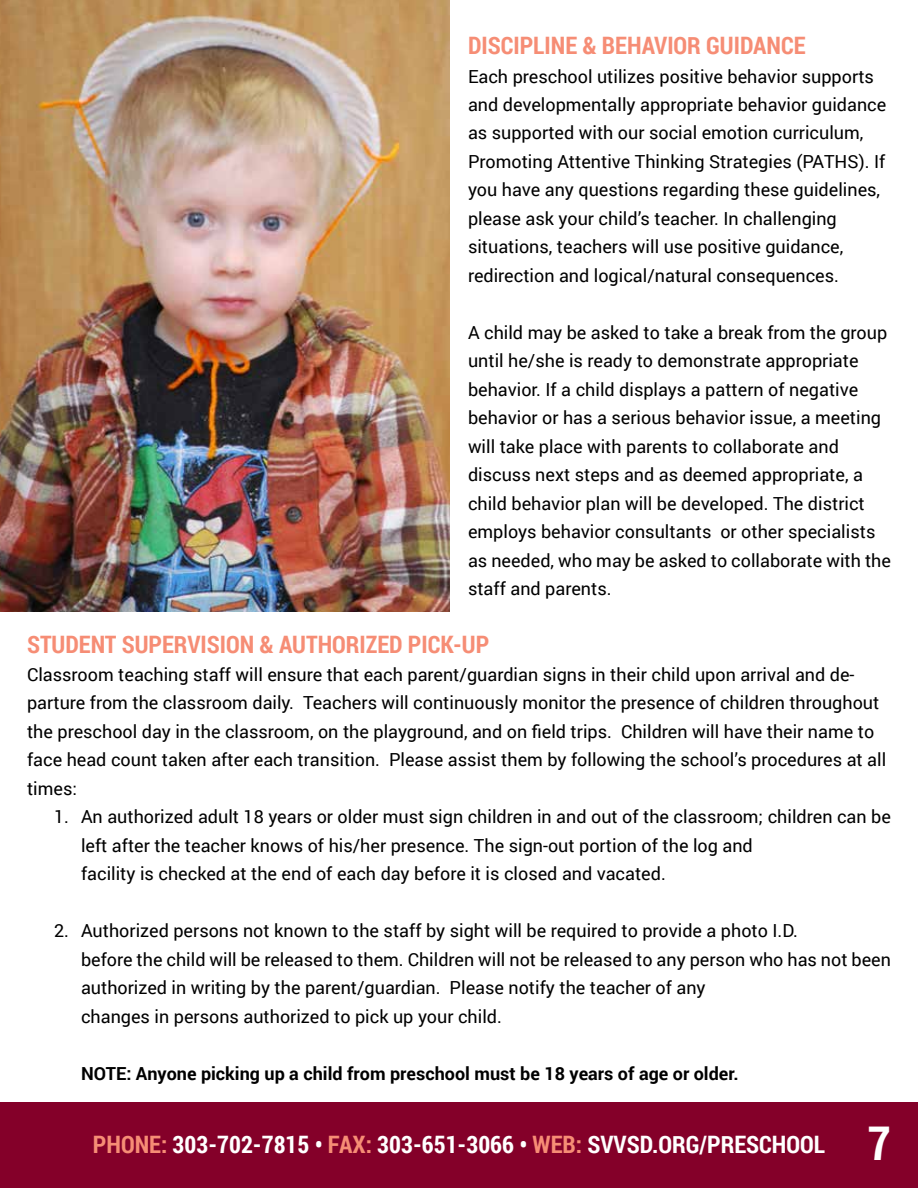
<style>
.page{position:relative;width:918px;height:1188px;background:#fff}
.page>*{position:absolute;margin:0;border:0;box-sizing:border-box;transform-origin:0 0}
.t1{font:700 46.5px "Roboto Condensed";color:#fff}
.t2{font:700 24px "Roboto Condensed";color:#f68d75}
.t3{font:700 24px "Roboto Condensed";color:#fff}
.t4{font:18px/28.5px "Roboto";color:#000}
.t5{font:700 18px "Roboto";color:#000}
.s1{color:#f68d75}
</style>
<div class="page">
<div style="left:0;top:1102px;width:918px;height:86px;background:#840029"></div>
<img style="left:0;top:0;width:449px;height:611px">
<h2 class="t2" style="left:468px;top:29px;width:339px">DISCIPLINE &amp; BEHAVIOR GUIDANCE</h2>
<p class="t4" style="left:468px;top:61px;width:420px">Each preschool utilizes positive behavior supports and developmentally appropriate behavior guidance as supported with our social emotion curriculum, Promoting Attentive Thinking Strategies (PATHS). If you have any questions regarding these guidelines, please ask your child’s teacher. In challenging situations, teachers will use positive guidance, redirection and logical/natural consequences.</p>
<p class="t4" style="left:468px;top:318px;width:425px">A child may be asked to take a break from the group until he/she is ready to demonstrate appropriate behavior. If a child displays a pattern of negative behavior or has a serious behavior issue, a meeting will take place with parents to collaborate and discuss next steps and as deemed appropriate, a child behavior plan will be developed. The district employs behavior consultants or other specialists as needed, who may be asked to collaborate with the staff and parents.</p>
<h2 class="t2" style="left:27px;top:627px;width:464px">STUDENT SUPERVISION &amp; AUTHORIZED PICK-UP</h2>
<p class="t4" style="left:27px;top:660px;width:861px">Classroom teaching staff will ensure that each parent/guardian signs in their child upon arrival and de&shy;parture from the classroom daily. Teachers will continuously monitor the presence of children throughout the preschool day in the classroom, on the playground, and on field trips. Children will have their name to face head count taken after each transition. Please assist them by following the school’s procedures at all times:</p>
<p class="t4" style="left:81px;top:802px;width:811px;text-indent:-27px">1. An authorized adult 18 years or older must sign children in and out of the classroom; children can be left after the teacher knows of his/her presence. The sign-out portion of the log and<br>facility is checked at the end of each day before it is closed and vacated.</p>
<p class="t4" style="left:81px;top:916px;width:811px;text-indent:-27px">2. Authorized persons not known to the staff by sight will be required to provide a photo I.D.<br>before the child will be released to them. Children will not be released to any person who has not been authorized in writing by the parent/guardian. Please notify the teacher of any<br>changes in persons authorized to pick up your child.</p>
<p class="t5" style="left:81px;top:1061px;width:659px">NOTE: Anyone picking up a child from preschool must be 18 years of age or older.</p>
<h2 class="t3" style="left:93px;top:1127px;width:734px"><span class="s1">PHONE:</span> 303-702-7815 • <span class="s1">FAX:</span> 303-651-3066 • <span class="s1">WEB:</span> SVVSD.ORG/PRESCHOOL</h2>
<h1 class="t1" style="left:868px;top:1111px;width:25px">7</h1>
</div>
